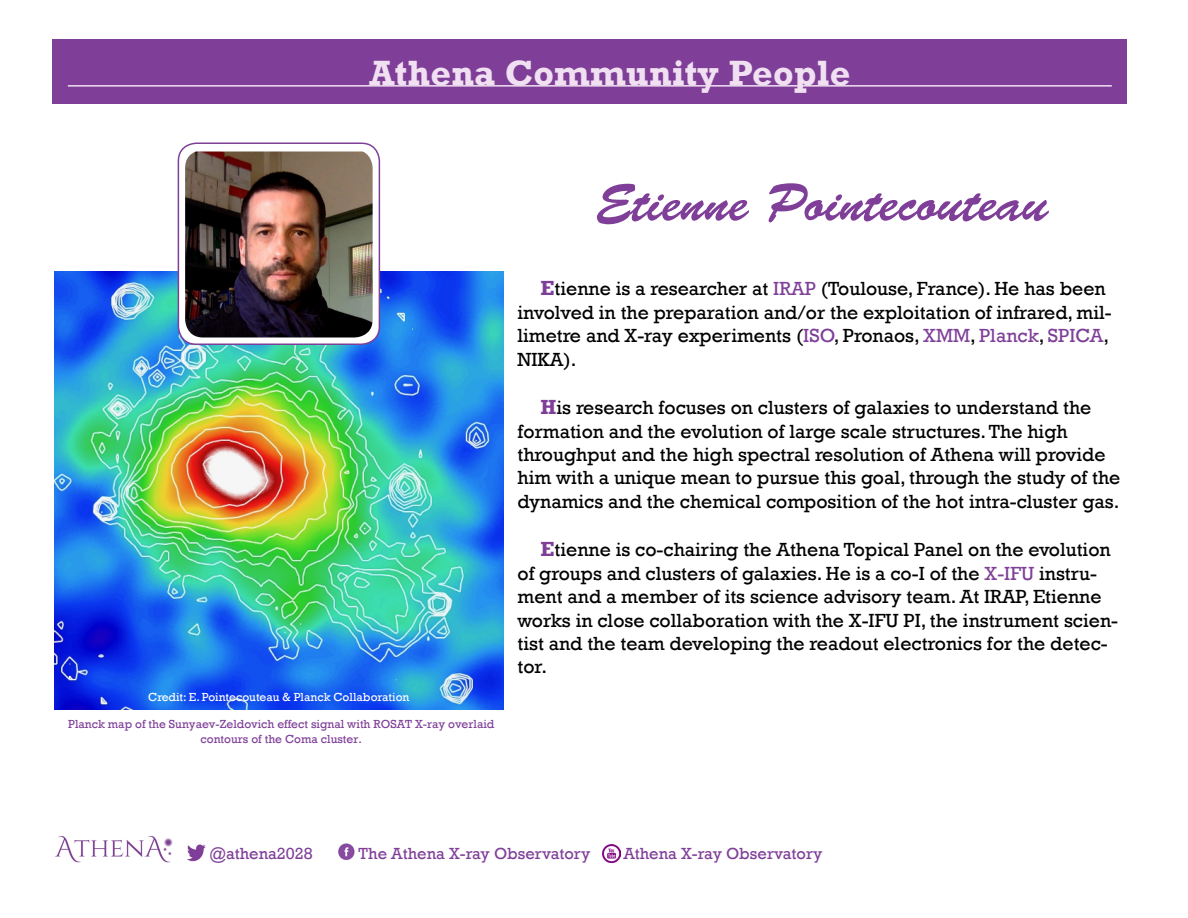
<style>
.page{position:relative;width:1188px;height:918px;background:#fff}
.page>*{position:absolute;margin:0;border:0;box-sizing:border-box;transform-origin:0 0}
.t1{font:52.5px "Brush Script Std";color:#7f3f98}
.Title_BC{font:700 36px "Rockwell";letter-spacing:.01em;color:#f0e0f1}
.Normal_BC{font:19.5px/23.4px "Rockwell";color:#000}
.t2{font:16.5px "Rockwell";color:#7f3f98}
.t3{font:12px/14.4px "Rockwell";color:#7f3f98;text-align:center}
.t4{font:12px "Rockwell";color:#fff}
.s1{font-weight:700;font-size:21px;color:#7f3f98}
.s2{color:#7f3f98}
</style>
<div class="page">
<img style="left:54px;top:271px;width:450px;height:439px">
<div style="left:52px;top:39px;width:1075px;height:65px;background:#7f3f98"></div>
<hr style="left:68px;top:85px;width:1044px;height:2px;background:#f0e0f1">
<img style="left:55px;top:836px;width:118px;height:27px">
<img style="left:187px;top:844px;width:18px;height:17px">
<img style="left:338px;top:843px;width:17px;height:18px">
<img style="left:602px;top:844px;width:18px;height:18px">
<div style="left:178px;top:143px;width:201px;height:201px;background:#fff;border-radius:18px"></div>
<div style="left:178px;top:142px;width:202px;height:203px;border:2px solid #7f3f98;border-radius:18px"></div>
<img style="left:185px;top:152px;width:188px;height:186px">
<p class="Title_BC" style="left:370px;top:51px;width:483px">Athena Community People</p>
<p class="t1" style="left:596px;top:174px;width:454px">Etienne Pointecouteau</p>
<p class="t4" style="left:148px;top:690px;width:263px">Credit: E. Pointecouteau &amp; Planck Collaboration</p>
<p class="t3" style="left:68px;top:717px;width:428px">Planck map of the Sunyaev-Zeldovich effect signal with ROSAT X-ray overlaid contours of the Coma cluster.</p>
<p class="Normal_BC" style="left:517px;top:278px;width:596px;text-indent:23px"><span class="s1">E</span>tienne is a researcher at <span class="s2">IRAP</span> (Toulouse, France). He has been involved in the preparation and/or the exploitation of infrared, mil&shy;limetre and X-ray experiments (<span class="s2">ISO</span>, Pronaos, <span class="s2">XMM</span>, <span class="s2">Planck</span>, <span class="s2">SPICA</span>, NIKA).</p>
<p class="Normal_BC" style="left:517px;top:396px;width:604px;text-indent:23px"><span class="s1">H</span>is research focuses on clusters of galaxies to understand the formation and the evolution of large scale structures. The high throughput and the high spectral resolution of Athena will provide him with a unique mean to pursue this goal, through the study of the dynamics and the chemical composition of the hot intra-cluster gas.</p>
<p class="Normal_BC" style="left:517px;top:539px;width:602px;text-indent:23px"><span class="s1">E</span>tienne is co-chairing the Athena Topical Panel on the evolution of groups and clusters of galaxies. He is a co-I of the <span class="s2">X-IFU</span> instru&shy;ment and a member of its science advisory team. At IRAP, Etienne works in close collaboration with the X-IFU PI, the instrument scien&shy;tist and the team developing the readout electronics for the detec&shy;tor.</p>
<p class="t2" style="left:209px;top:844px;width:105px">@athena2028</p>
<p class="t2" style="left:359px;top:844px;width:233px">The Athena X-ray Observatory</p>
<p class="t2" style="left:623px;top:844px;width:201px">Athena X-ray Observatory</p>
</div>
